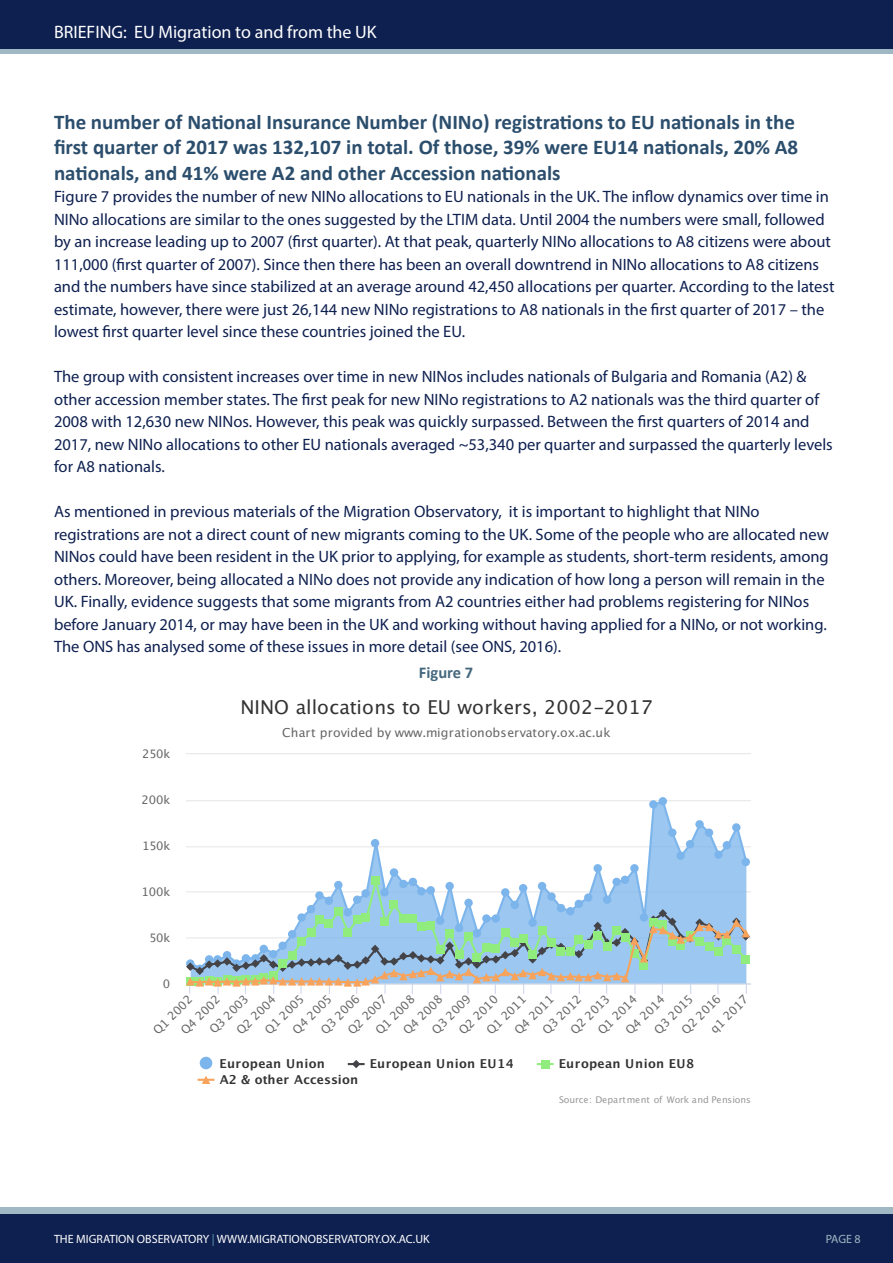
<style>
.page{position:relative;width:893px;height:1263px;background:#fff}
.page>*{position:absolute;margin:0;border:0;box-sizing:border-box;transform-origin:0 0}
.t1{font:700 21px/25.2px "Calibri";color:#2c4e6d}
.t2{font:19.05px "Lucida Grande";letter-spacing:.005em;color:#333}
.t3{font:18px "Myriad Pro";color:#fff}
.t4{font:16.5px/22.5px "Myriad Pro";color:#0e2050}
.t5{font:700 16.5px "Calibri";color:#44687e}
.t6{font:700 12.3px "Lucida Grande";letter-spacing:.015em;color:#333}
.t7{font:12.3px "Lucida Grande";letter-spacing:.01em;color:#666}
.t8{font:12px "Myriad Pro";color:#fff}
.t9{font:12px "Myriad Pro";color:#9fb8c3}
.t10{font:11.7px "Lucida Grande";color:#666}
.t11{font:9.15px "Lucida Grande";letter-spacing:-.01em;color:#999}
.s1{color:#619cb2}
</style>
<div class="page">
<div style="left:0;top:1213px;width:893px;height:50px;background:#0e2050"></div>
<div style="left:0;top:0;width:893px;height:50px;background:#0e2050"></div>
<hr style="left:0;top:50px;width:893px;height:4px;background:#9fb8c3">
<div style="left:0;top:1207px;width:893px;height:6px;background:#9fb8c3"></div>
<hr style="left:186px;top:937px;width:565px;height:1px;background:#e6e6e6">
<hr style="left:186px;top:891px;width:565px;height:1px;background:#e6e6e6">
<hr style="left:186px;top:846px;width:565px;height:1px;background:#e6e6e6">
<hr style="left:186px;top:800px;width:565px;height:1px;background:#e6e6e6">
<hr style="left:186px;top:753px;width:565px;height:1px;background:#e6e6e6">
<hr style="left:186px;top:983px;width:565px;height:1px;background:#ccd6eb">
<svg style="left:369px;top:800px;width:380px;height:72px"></svg>
<div style="left:371px;top:839px;width:8px;height:8px;background:#7cb5ec;border-radius:50%"></div>
<div style="left:390px;top:868px;width:8px;height:9px;background:#7cb5ec;border-radius:50%"></div>
<div style="left:593px;top:864px;width:9px;height:8px;background:#7cb5ec;border-radius:50%"></div>
<div style="left:630px;top:864px;width:9px;height:8px;background:#7cb5ec;border-radius:50%"></div>
<div style="left:649px;top:800px;width:9px;height:9px;background:#7cb5ec;border-radius:50%"></div>
<div style="left:659px;top:797px;width:8px;height:8px;background:#7cb5ec;border-radius:50%"></div>
<div style="left:668px;top:828px;width:8px;height:9px;background:#7cb5ec;border-radius:50%"></div>
<div style="left:676px;top:851px;width:9px;height:9px;background:#7cb5ec;border-radius:50%"></div>
<div style="left:686px;top:840px;width:8px;height:8px;background:#7cb5ec;border-radius:50%"></div>
<div style="left:695px;top:820px;width:9px;height:8px;background:#7cb5ec;border-radius:50%"></div>
<div style="left:705px;top:828px;width:8px;height:9px;background:#7cb5ec;border-radius:50%"></div>
<div style="left:714px;top:850px;width:9px;height:9px;background:#7cb5ec;border-radius:50%"></div>
<div style="left:723px;top:841px;width:8px;height:8px;background:#7cb5ec;border-radius:50%"></div>
<div style="left:732px;top:823px;width:8px;height:9px;background:#7cb5ec;border-radius:50%"></div>
<div style="left:742px;top:858px;width:8px;height:8px;background:#7cb5ec;border-radius:50%"></div>
<svg style="left:306px;top:872px;width:441px;height:37px"></svg>
<div style="left:334px;top:907px;width:9px;height:8px;background:#90ed7d"></div>
<div style="left:371px;top:877px;width:8px;height:8px;background:#90ed7d"></div>
<div style="left:390px;top:901px;width:8px;height:8px;background:#90ed7d"></div>
<svg style="left:186px;top:909px;width:564px;height:85px"></svg>
<div style="left:200px;top:1057px;width:12px;height:12px;background:#7cb5ec;border-radius:50%"></div>
<svg style="left:348px;top:1060px;width:17px;height:8px"></svg>
<svg style="left:537px;top:1063px;width:17px;height:2px"></svg>
<div style="left:541px;top:1060px;width:8px;height:8px;background:#90ed7d"></div>
<svg style="left:198px;top:1076px;width:16px;height:8px"></svg>
<p class="t3" style="left:54px;top:20px;width:324px">BRIEFING: EU Migration to and from the UK</p>
<p class="t1" style="left:54px;top:110px;width:746px">The number of National Insurance Number (NINo) registrations to EU nationals in the first quarter of 2017 was 132,107 in total. Of those, 39% were EU14 nationals, 20% A8 nationals, and 41% were A2 and other Accession nationals</p>
<p class="t4" style="left:54px;top:185px;width:782px">Figure 7 provides the number of new NINo allocations to EU nationals in the UK. The inflow dynamics over time in NINo allocations are similar to the ones suggested by the LTIM data. Until 2004 the numbers were small, followed by an increase leading up to 2007 (first quarter). At that peak, quarterly NINo allocations to A8 citizens were about 111,000 (first quarter of 2007). Since then there has been an overall downtrend in NINo allocations to A8 citizens and the numbers have since stabilized at an average around 42,450 allocations per quarter. According to the latest estimate, however, there were just 26,144 new NINo registrations to A8 nationals in the first quarter of 2017 – the lowest first quarter level since these countries joined the EU.</p>
<p class="t4" style="left:54px;top:365px;width:780px">The group with consistent increases over time in new NINos includes nationals of Bulgaria and Romania (A2) &amp; other accession member states. The first peak for new NINo registrations to A2 nationals was the third quarter of 2008 with 12,630 new NINos. However, this peak was quickly surpassed. Between the first quarters of 2014 and 2017, new NINo allocations to other EU nationals averaged ~53,340 per quarter and surpassed the quarterly levels for A8 nationals.</p>
<p class="t4" style="left:54px;top:500px;width:776px">As mentioned in previous materials of the Migration Observatory, it is important to highlight that NINo registrations are not a direct count of new migrants coming to the UK. Some of the people who are allocated new NINos could have been resident in the UK prior to applying, for example as students, short-term residents, among others. Moreover, being allocated a NINo does not provide any indication of how long a person will remain in the UK. Finally, evidence suggests that some migrants from A2 countries either had problems registering for NINos before January 2014, or may have been in the UK and working without having applied for a NINo, or not working.<br>The ONS has analysed some of these issues in more detail (see ONS, 2016).</p>
<p class="t5" style="left:419px;top:662px;width:56px">Figure 7</p>
<p class="t10" style="left:142px;top:749px;width:30px">250k</p>
<p class="t10" style="left:141px;top:795px;width:30px">200k</p>
<p class="t10" style="left:142px;top:841px;width:30px">150k</p>
<p class="t10" style="left:141px;top:886px;width:30px">100k</p>
<p class="t10" style="left:149px;top:932px;width:22px">50k</p>
<p class="t10" style="left:163px;top:978px;width:9px">0</p>
<p class="t2" style="left:240px;top:699px;width:414px">NINO allocations to EU workers, 2002-2017</p>
<p class="t7" style="left:282px;top:728px;width:330px">Chart provided by www.migrationobservatory.ox.ac.uk</p>
<p class="t10" style="left:430px;top:1028px;width:51px;rotate:-45deg">Q3 2009</p>
<p class="t10" style="left:319px;top:1028px;width:51px;rotate:-45deg">Q3 2006</p>
<p class="t10" style="left:680px;top:1028px;width:51px;rotate:-45deg">Q2 2016</p>
<p class="t10" style="left:208px;top:1028px;width:51px;rotate:-45deg">Q3 2003</p>
<p class="t10" style="left:569px;top:1028px;width:51px;rotate:-45deg">Q2 2013</p>
<p class="t10" style="left:374px;top:1029px;width:51px;rotate:-45deg">Q1 2008</p>
<p class="t10" style="left:402px;top:1029px;width:51px;rotate:-45deg">Q4 2008</p>
<p class="t10" style="left:457px;top:1029px;width:51px;rotate:-45deg">Q2 2010</p>
<p class="t10" style="left:346px;top:1029px;width:51px;rotate:-45deg">Q2 2007</p>
<p class="t10" style="left:263px;top:1028px;width:51px;rotate:-45deg">Q1 2005</p>
<p class="t10" style="left:291px;top:1028px;width:51px;rotate:-45deg">Q4 2005</p>
<p class="t10" style="left:709px;top:1028px;width:49px;rotate:-45deg">q1 2017</p>
<p class="t10" style="left:235px;top:1029px;width:51px;rotate:-45deg">Q2 2004</p>
<p class="t10" style="left:653px;top:1028px;width:51px;rotate:-45deg">Q3 2015</p>
<p class="t10" style="left:596px;top:1029px;width:51px;rotate:-45deg">Q1 2014</p>
<p class="t10" style="left:624px;top:1029px;width:51px;rotate:-45deg">Q4 2014</p>
<p class="t10" style="left:485px;top:1029px;width:51px;rotate:-45deg">Q1 2011</p>
<p class="t10" style="left:513px;top:1029px;width:51px;rotate:-45deg">Q4 2011</p>
<p class="t10" style="left:152px;top:1029px;width:51px;rotate:-45deg">Q1 2002</p>
<p class="t10" style="left:180px;top:1029px;width:51px;rotate:-45deg">Q4 2002</p>
<p class="t10" style="left:541px;top:1028px;width:51px;rotate:-45deg">Q3 2012</p>
<p class="t6" style="left:220px;top:1059px;width:107px">European Union</p>
<p class="t6" style="left:370px;top:1059px;width:146px">European Union EU14</p>
<p class="t6" style="left:559px;top:1059px;width:137px">European Union EU8</p>
<p class="t6" style="left:220px;top:1074px;width:140px">A2 &amp; other Accession</p>
<p class="t11" style="left:559px;top:1096px;width:193px">Source: Department of Work and Pensions</p>
<p class="t8" style="left:54px;top:1231px;width:377px">THE MIGRATION OBSERVATORY <span class="s1">|</span> WWW.MIGRATIONOBSERVATORY.OX.AC.UK</p>
<p class="t9" style="left:826px;top:1231px;width:36px">PAGE 8</p>
</div>
